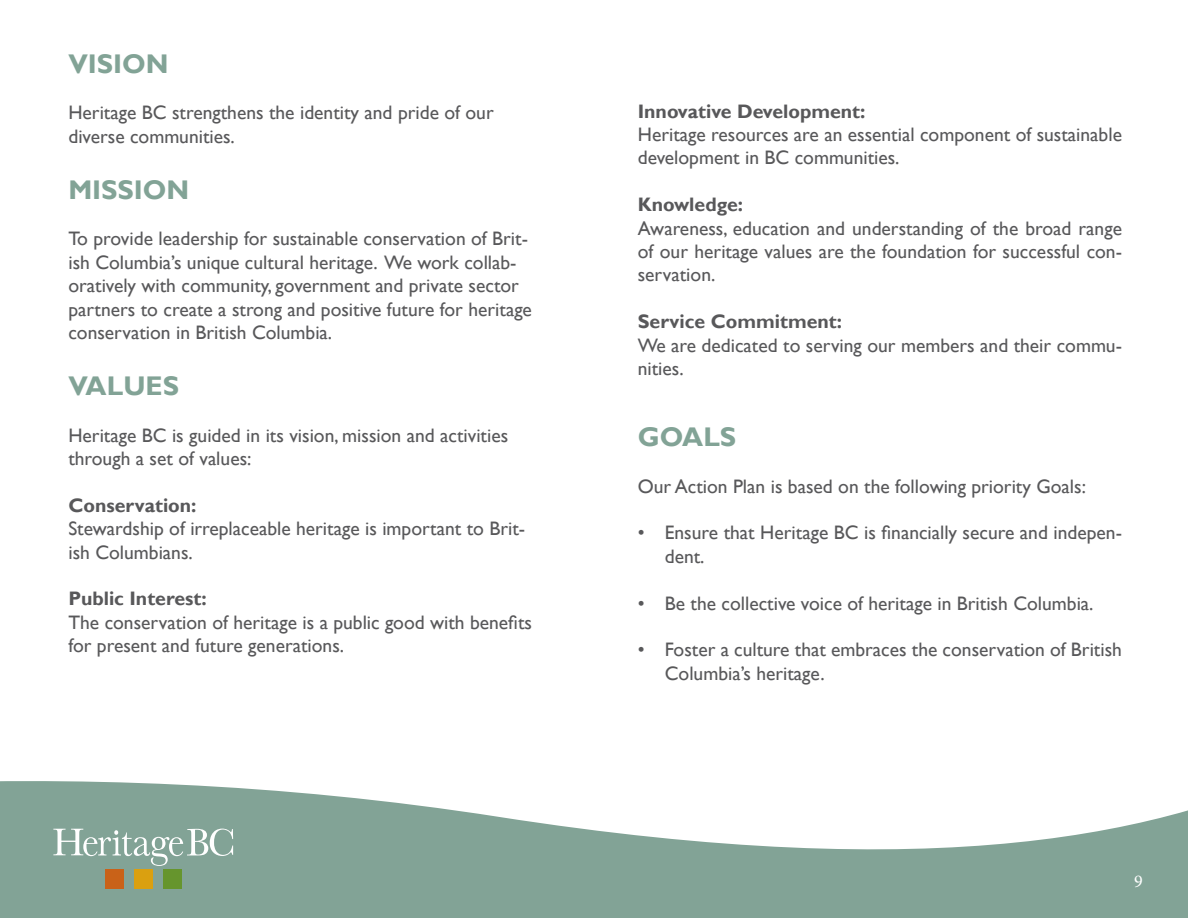
<style>
.page{position:relative;width:1188px;height:918px;background:#fff}
.page>*{position:absolute;margin:0;border:0;box-sizing:border-box;transform-origin:0 0}
.t1{font:700 27px "Gill Sans";color:#82a396}
.t2{font:19.5px/23.4px "Gill Sans";color:#58585a}
.t3{font:700 19.5px "Gill Sans";color:#58585a}
.t4{font:18px "Minion Pro";color:#fff}
</style>
<div class="page">
<svg style="left:0;top:781px;width:1188px;height:137px;fill:#82a396"></svg>
<svg style="left:53px;top:829px;width:180px;height:37px;background:#9ab4aa"></svg>
<div style="left:106px;top:870px;width:18px;height:19px;background:#c96218"></div>
<div style="left:134px;top:870px;width:19px;height:19px;background:#daa010"></div>
<div style="left:163px;top:870px;width:19px;height:19px;background:#66952d"></div>
<h1 class="t1" style="left:68px;top:52px;width:102px">VISION</h1>
<p class="t2" style="left:68px;top:103px;width:427px">Heritage BC strengthens the identity and pride of our diverse communities.</p>
<h1 class="t1" style="left:68px;top:178px;width:122px">MISSION</h1>
<p class="t2" style="left:68px;top:229px;width:465px">To provide leadership for sustainable conservation of Brit&shy;ish Columbia’s unique cultural heritage. We work collab&shy;oratively with community, government and private sector partners to create a strong and positive future for heritage conservation in British Columbia.</p>
<h1 class="t1" style="left:68px;top:375px;width:112px">VALUES</h1>
<p class="t2" style="left:68px;top:425px;width:441px">Heritage BC is guided in its vision, mission and activities through a set of values:</p>
<p class="t3" style="left:68px;top:497px;width:130px">Conservation:</p>
<p class="t2" style="left:68px;top:518px;width:458px">Stewardship of irreplaceable heritage is important to Brit&shy;ish Columbians.</p>
<p class="t3" style="left:68px;top:591px;width:140px">Public Interest:</p>
<p class="t2" style="left:68px;top:611px;width:465px">The conservation of heritage is a public good with beneits for present and future generations.</p>
<p class="t3" style="left:638px;top:103px;width:229px">Innovative Development:</p>
<p class="t2" style="left:638px;top:124px;width:486px">Heritage resources are an essential component of sustainable development in BC communities.</p>
<p class="t3" style="left:638px;top:197px;width:107px">Knowledge:</p>
<p class="t2" style="left:638px;top:218px;width:486px;text-align:justify">Awareness, education and understanding of the broad range of our heritage values are the foundation for successful con&shy;servation.</p>
<p class="t3" style="left:638px;top:314px;width:206px">Service Commitment:</p>
<p class="t2" style="left:638px;top:335px;width:486px">We are dedicated to serving our members and their commu&shy;nities.</p>
<h1 class="t1" style="left:638px;top:426px;width:100px">GOALS</h1>
<p class="t2" style="left:638px;top:476px;width:450px">Our Action Plan is based on the following priority Goals:</p>
<p class="t2" style="left:665px;top:521px;width:459px;text-indent:-27px">• Ensure that Heritage BC is inancially secure and indepen&shy;dent.</p>
<p class="t2" style="left:638px;top:592px;width:457px">• Be the collective voice of heritage in British Columbia.</p>
<p class="t2" style="left:665px;top:638px;width:459px;text-indent:-27px">• Foster a culture that embraces the conservation of British<br>Columbia’s heritage.</p>
<p class="t4" style="left:1134px;top:870px;width:10px">9</p>
</div>
